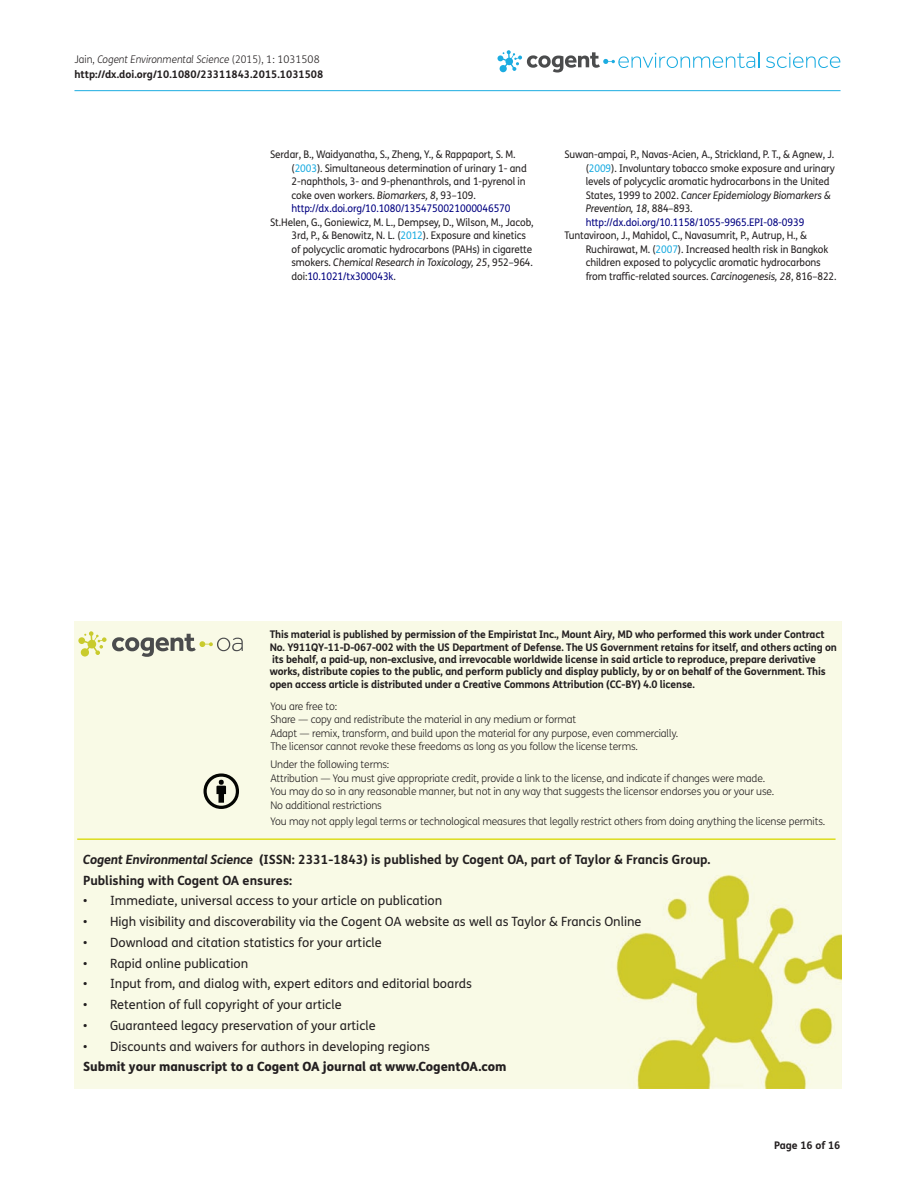
<style>
.page{position:relative;width:915px;height:1191px;background:#fff}
.page>*{position:absolute;margin:0;border:0;box-sizing:border-box;transform-origin:0 0}
.t1{font:12.75px "FS Me Pro";color:#231f20}
.t2{font:700 12.75px/20.7px "FS Me Pro";color:#231f20}
.t3{font:800 12.75px "FS Me Pro";color:#231f20}
.t4{font:10.5px/13.5px "FS Me Pro";letter-spacing:-.01em;color:#231f20;scale:.95 1}
.t5{font:700 10.5px/12.3px "FS Me Pro";letter-spacing:-.015em;color:#231f20}
.t6{font:300 10.5px/13.5px "FS Me Pro";letter-spacing:-.015em;color:#231f20}
.s1{font-weight:300}
.s2{font-weight:300;font-style:italic}
.s3{color:#1bace1}
.s4{font-style:italic}
.s5{color:#000080}
</style>
<div class="page">
<svg style="left:497px;top:50px;width:262px;height:22px"></svg>
<svg style="left:766px;top:53px;width:74px;height:15px"></svg>
<hr style="left:74px;top:90px;width:766px;height:1px;background:#1bace1">
<div style="left:74px;top:621px;width:766px;height:467px;background:#f9fae6"></div>
<svg style="left:112px;top:634px;width:131px;height:23px;background:#c8c9b9"></svg>
<svg style="left:78px;top:631px;width:28px;height:25px"></svg>
<svg style="left:203px;top:773px;width:36px;height:36px"></svg>
<hr style="left:77px;top:838px;width:758px;height:2px;background:#dcdc1e">
<p class="t5" style="left:74px;top:51px;width:250px;line-height:15px"><span class="s1">Jain,</span> <span class="s2">Cogent Environmental Science</span> <span class="s1">(2015), 1: 1031508 </span>http://dx.doi.org/10.1080/23311843.2015.1031508</p>
<p class="t4" style="left:291px;top:147px;width:249px;text-indent:-21px">Serdar, B., Waidyanatha, S., Zheng, Y., &amp; Rappaport, S. M. (<span class="s3">2003</span>). Simultaneous determination of urinary 1- and 2-naphthols, 3- and 9-phenanthrols, and 1-pyrenol in coke oven workers. <span class="s4">Biomarkers, 8</span>, 93–109. <span class="s5">http://dx.doi.org/10.1080/1354750021000046570</span></p>
<p class="t4" style="left:291px;top:215px;width:256px;text-indent:-21px">St.Helen, G., Goniewicz, M. L., Dempsey, D., Wilson, M., Jacob, 3rd, P., &amp; Benowitz, N. L. (<span class="s3">2012</span>). Exposure and kinetics of polycyclic aromatic hydrocarbons (PAHs) in cigarette smokers. <span class="s4">Chemical Research in Toxicology, 25</span>, 952–964. doi:<span class="s5">10.1021/tx300043k</span>.</p>
<p class="t4" style="left:585px;top:147px;width:264px;text-indent:-21px">Suwan-ampai, P., Navas-Acien, A., Strickland, P. T., &amp; Agnew, J. (<span class="s3">2009</span>). Involuntary tobacco smoke exposure and urinary levels of polycyclic aromatic hydrocarbons in the United States, 1999 to 2002. <span class="s4">Cancer Epidemiology Biomarkers &amp; Prevention, 18</span>, 884–893. <span class="s5">http://dx.doi.org/10.1158/1055-9965.EPI-08-0939</span></p>
<p class="t4" style="left:585px;top:228px;width:265px;text-indent:-21px">Tuntaviroon, J., Mahidol, C., Navasumrit, P., Autrup, H., &amp; Ruchirawat, M. (<span class="s3">2007</span>). Increased health risk in Bangkok children exposed to polycyclic aromatic hydrocarbons from traffic-related sources. <span class="s4">Carcinogenesis, 28</span>, 816–822.</p>
<p class="t5" style="left:269px;top:628px;width:568px">This material is published by permission of the Empiristat Inc., Mount Airy, MD who performed this work under Contract No. Y911QY-11-D-067-002 with the US Department of Defense. The US Government retains for itself, and others acting on its behalf, a paid-up, non-exclusive, and irrevocable worldwide license in said article to reproduce, prepare derivative works, distribute copies to the public, and perform publicly and display publicly, by or on behalf of the Government. This open access article is distributed under a Creative Commons Attribution (CC-BY) 4.0 license.</p>
<p class="t6" style="left:270px;top:699px;width:409px">You are free to:<br>Share — copy and redistribute the material in any medium or format<br>Adapt — remix, transform, and build upon the material for any purpose, even commercially.<br>The licensor cannot revoke these freedoms as long as you follow the license terms.</p>
<p class="t6" style="left:270px;top:757px;width:505px">Under the following terms:<br>Attribution — You must give appropriate credit, provide a link to the license, and indicate if changes were made.<br>You may do so in any reasonable manner, but not in any way that suggests the licensor endorses you or your use.<br>No additional restrictions</p>
<p class="t6" style="left:270px;top:814px;width:556px">You may not apply legal terms or technological measures that legally restrict others from doing anything the license permits.</p>
<p class="t2" style="left:83px;top:848px;width:629px"><span class="s4">Cogent Environmental Science</span> (ISSN: 2331-1843) is published by Cogent OA, part of Taylor &amp; Francis Group.<br>Publishing with Cogent OA ensures:</p>
<p class="t1" style="left:83px;top:892px;width:360px">• Immediate, universal access to your article on publication</p>
<p class="t1" style="left:83px;top:912px;width:559px">• High visibility and discoverability via the Cogent OA website as well as Taylor &amp; Francis Online</p>
<p class="t1" style="left:83px;top:933px;width:300px">• Download and citation statistics for your article</p>
<p class="t1" style="left:83px;top:954px;width:166px">• Rapid online publication</p>
<p class="t1" style="left:83px;top:975px;width:390px">• Input from, and dialog with, expert editors and editorial boards</p>
<p class="t1" style="left:83px;top:995px;width:260px">• Retention of full copyright of your article</p>
<p class="t1" style="left:83px;top:1016px;width:294px">• Guaranteed legacy preservation of your article</p>
<p class="t1" style="left:83px;top:1037px;width:348px">• Discounts and waivers for authors in developing regions</p>
<p class="t3" style="left:83px;top:1056px;width:425px">Submit your manuscript to a Cogent OA journal at www.CogentOA.com</p>
<p class="t5" style="left:773px;top:1138px;width:68px">Page 16 of 16</p>
</div>
